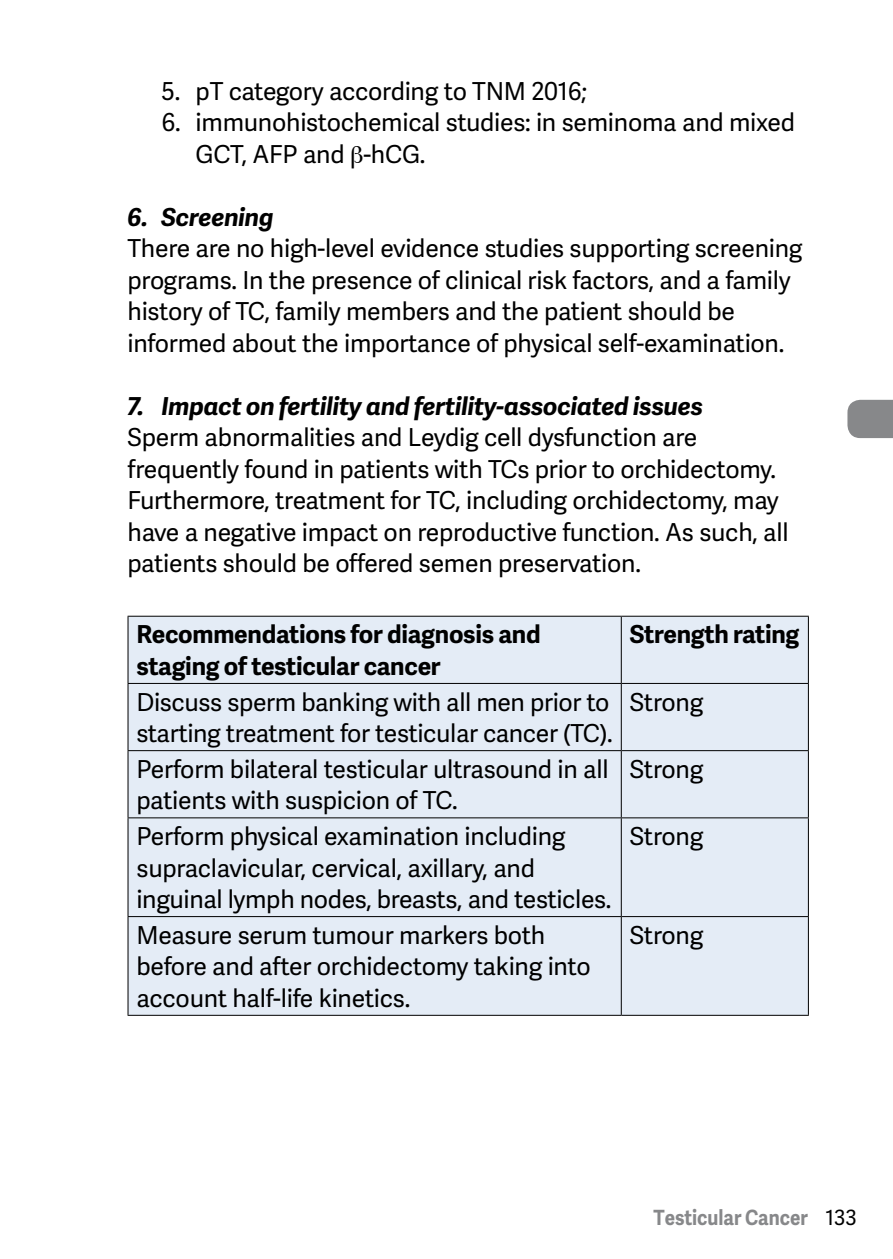
<style>
.page{position:relative;width:893px;height:1259px;background:#fff}
.page>*{position:absolute;margin:0;border:0;box-sizing:border-box;transform-origin:0 0}
.t1{font:24.6px/31.5px "Adelle Sans";letter-spacing:-.01em;color:#000}
.t2{font:700 24.6px/31.5px "Adelle Sans";letter-spacing:-.01em;color:#000}
.t3{font:italic 700 24.6px "Adelle Sans";letter-spacing:-.01em;color:#000}
.t4{font:700 21px "Adelle Sans";color:#87888a;scale:.9 1}
.s1{font-weight:400;color:#000}
</style>
<div class="page">
<div style="left:847px;top:400px;width:46px;height:38px;background:#87888a"></div>
<div style="left:129px;top:617px;width:679px;height:397px;background:#e4ecf6"></div>
<hr style="left:621px;top:616px;width:1px;height:67px;background:#000">
<hr style="left:128px;top:683px;width:493px;height:1px;background:#000">
<hr style="left:621px;top:683px;width:188px;height:1px;background:#000">
<hr style="left:621px;top:684px;width:1px;height:66px;background:#000">
<hr style="left:128px;top:750px;width:493px;height:1px;background:#000">
<hr style="left:621px;top:750px;width:188px;height:1px;background:#000">
<hr style="left:621px;top:751px;width:1px;height:66px;background:#000">
<hr style="left:128px;top:817px;width:493px;height:1px;background:#000">
<hr style="left:621px;top:817px;width:188px;height:1px;background:#000">
<hr style="left:621px;top:818px;width:1px;height:98px;background:#000">
<hr style="left:621px;top:917px;width:1px;height:98px;background:#000">
<hr style="left:128px;top:616px;width:493px;height:1px;background:#000">
<hr style="left:127px;top:616px;width:2px;height:67px;background:#000">
<hr style="left:621px;top:616px;width:188px;height:1px;background:#000">
<hr style="left:808px;top:616px;width:1px;height:67px;background:#000">
<hr style="left:127px;top:684px;width:2px;height:66px;background:#000">
<hr style="left:808px;top:684px;width:1px;height:66px;background:#000">
<hr style="left:127px;top:751px;width:2px;height:66px;background:#000">
<hr style="left:808px;top:751px;width:1px;height:66px;background:#000">
<hr style="left:127px;top:818px;width:2px;height:98px;background:#000">
<hr style="left:808px;top:818px;width:1px;height:98px;background:#000">
<hr style="left:128px;top:1014px;width:493px;height:1px;background:#000">
<hr style="left:621px;top:1014px;width:188px;height:1px;background:#000">
<hr style="left:128px;top:916px;width:493px;height:1px;background:#000">
<hr style="left:127px;top:917px;width:2px;height:98px;background:#000">
<hr style="left:621px;top:916px;width:188px;height:1px;background:#000">
<hr style="left:808px;top:917px;width:1px;height:98px;background:#000">
<p class="t1" style="left:162px;top:74px;width:427px">5. pT category according to TNM 2016;</p>
<p class="t1" style="left:196px;top:106px;width:601px;text-indent:-34px">6. immunohistochemical studies: in seminoma and mixed<br>GCT, AFP and -hCG.</p>
<p class="t3" style="left:128px;top:199px;width:148px">6. Screening</p>
<p class="t1" style="left:128px;top:232px;width:676px">There are no high-level evidence studies supporting screening programs. In the presence of clinical risk factors, and a family history of TC, family members and the patient should be informed about the importance of physical self-examination.</p>
<p class="t3" style="left:128px;top:388px;width:577px">7. Impact on fertility and fertility-associated issues</p>
<p class="t1" style="left:128px;top:421px;width:662px">Sperm abnormalities and Leydig cell dysfunction are frequently found in patients with TCs prior to orchidectomy.<br>Furthermore, treatment for TC, including orchidectomy, may have a negative impact on reproductive function. As such, all patients should be offered semen preservation.</p>
<p class="t2" style="left:137px;top:618px;width:406px">Recommendations for diagnosis and staging of testicular cancer</p>
<p class="t2" style="left:630px;top:618px;width:171px">Strength rating</p>
<p class="t1" style="left:137px;top:685px;width:478px">Discuss sperm banking with all men prior to starting treatment for testicular cancer (TC).</p>
<p class="t1" style="left:630px;top:685px;width:75px">Strong</p>
<p class="t1" style="left:137px;top:752px;width:473px">Perform bilateral testicular ultrasound in all patients with suspicion of TC.</p>
<p class="t1" style="left:630px;top:752px;width:75px">Strong</p>
<p class="t1" style="left:137px;top:820px;width:476px">Perform physical examination including supraclavicular, cervical, axillary, and inguinal lymph nodes, breasts, and testicles.</p>
<p class="t1" style="left:630px;top:820px;width:75px">Strong</p>
<p class="t1" style="left:137px;top:918px;width:456px">Measure serum tumour markers both before and after orchidectomy taking into account half-life kinetics.</p>
<p class="t1" style="left:630px;top:918px;width:75px">Strong</p>
<p class="t4" style="left:653px;top:1202px;width:227px">Testicular Cancer <span class="s1">133</span></p>
</div>
